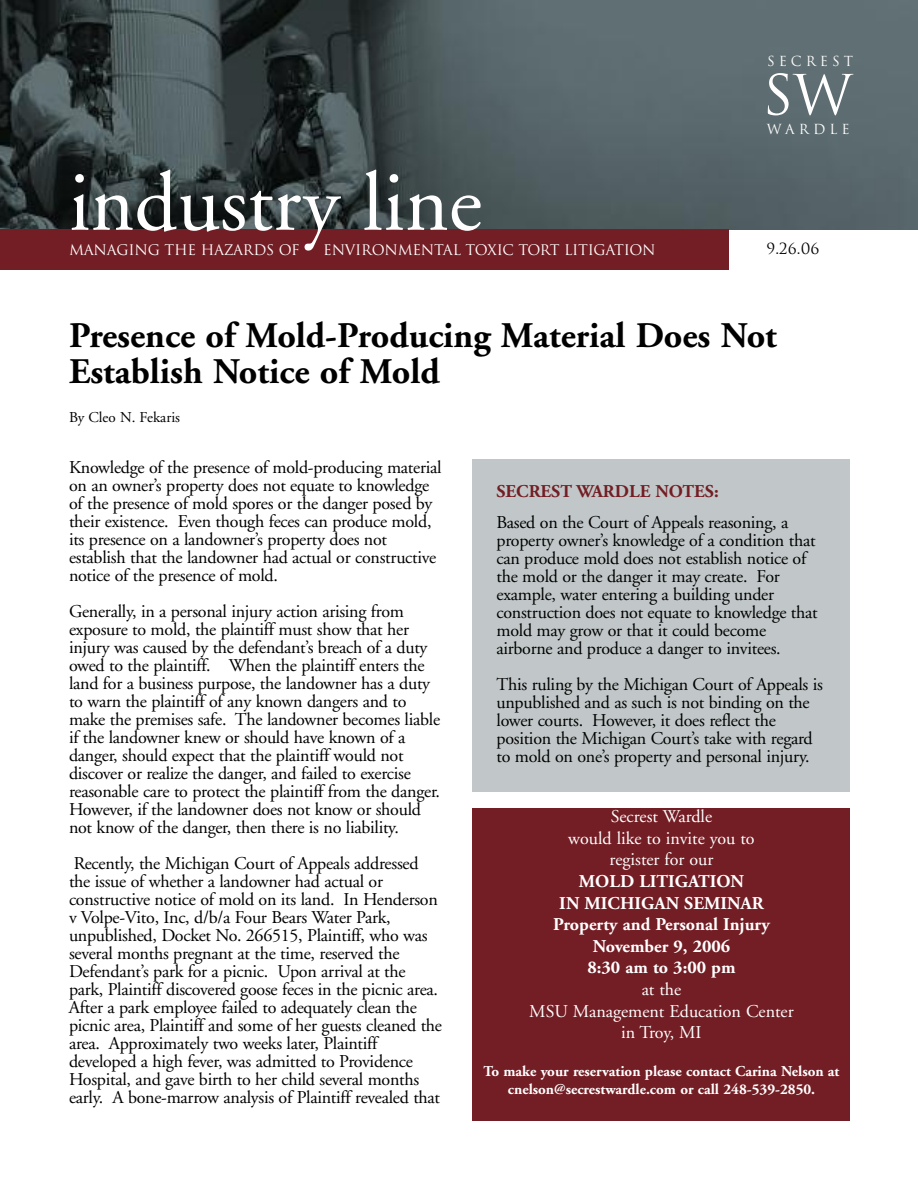
<style>
.page{position:relative;width:918px;height:1188px;background:#fff}
.page>*{position:absolute;margin:0;border:0;box-sizing:border-box;transform-origin:0 0}
.t1{font:84px "Adobe Garamond";color:#fff}
.t2{font:54px "Trajan";color:#fff}
.t3{font:700 36px/36px "Adobe Garamond";color:#000}
.t4{font:18px/18px "Adobe Garamond";letter-spacing:-.015em;color:#000}
.t5{font:18px/21.6px "Adobe Garamond";color:#fff;text-align:center}
.t6{font:700 18px/21.6px "Adobe Garamond";color:#fff;text-align:center}
.t7{font:700 18px "Adobe Garamond";color:#731d24}
.t8{font:700 15px/18px "Adobe Garamond";color:#fff;text-align:center}
.t9{font:15px "Adobe Garamond";color:#000}
.t10{font:15px "Trajan";color:#000}
.t11{font:14.25px "Trajan";letter-spacing:-.02em;color:#fff}
.t12{font:13.5px "Trajan";letter-spacing:.295em;color:#fff}
</style>
<div class="page">
<img style="left:0;top:0;width:918px;height:230px">
<div style="left:0;top:230px;width:729px;height:40px;background:#731d24"></div>
<div style="left:472px;top:459px;width:378px;height:333px;background:#c1c7c8"></div>
<div style="left:472px;top:808px;width:378px;height:312px;background:#731d24"></div>
<h1 class="t1" style="left:69px;top:170px;width:415px">industry line</h1>
<p class="t11" style="left:69px;top:242px;width:232px">MANAGING THE HAZARDS OF</p>
<p class="t11" style="left:323px;top:242px;width:334px">ENVIRONMENTAL TOXIC TORT LITIGATION</p>
<p class="t12" style="left:767px;top:53px;width:87px">SECREST</p>
<h2 class="t2" style="left:762px;top:64px;width:92px">SW</h2>
<p class="t12" style="left:767px;top:122px;width:84px">WARDLE</p>
<p class="t10" style="left:766px;top:240px;width:54px">9.26.06</p>
<h3 class="t3" style="left:69px;top:321px;width:709px">Presence of Mold-Producing Material Does Not<br>Establish Notice of Mold</h3>
<p class="t9" style="left:69px;top:411px;width:113px">By Cleo N. Fekaris</p>
<p class="t4" style="left:69px;top:460px;width:374px">Knowledge of the presence of mold-producing material on an owner’s property does not equate to knowledge of the presence of mold spores or the danger posed by their existence. Even though feces can produce mold, its presence on a landowner’s property does not establish that the landowner had actual or constructive notice of the presence of mold.</p>
<p class="t4" style="left:69px;top:604px;width:373px">Generally, in a personal injury action arising from exposure to mold, the plaintiff must show that her injury was caused by the defendant’s breach of a duty owed to the plaintiff. When the plaintiff enters the land for a business purpose, the landowner has a duty to warn the plaintiff of any known dangers and to make the premises safe. The landowner becomes liable if the landowner knew or should have known of a danger, should expect that the plaintiff would not discover or realize the danger, and failed to exercise reasonable care to protect the plaintiff from the danger.<br>However, if the landowner does not know or should not know of the danger, then there is no liability.</p>
<p class="t4" style="left:69px;top:856px;width:375px">Recently, the Michigan Court of Appeals addressed<br>the issue of whether a landowner had actual or constructive notice of mold on its land. In Henderson v Volpe-Vito, Inc, d/b/a Four Bears Water Park, unpublished, Docket No. 266515, Plaintiff, who was several months pregnant at the time, reserved the Defendant’s park for a picnic. Upon arrival at the park, Plaintiff discovered goose feces in the picnic area.<br>After a park employee failed to adequately clean the picnic area, Plaintiff and some of her guests cleaned the area. Approximately two weeks later, Plaintiff developed a high fever, was admitted to Providence Hospital, and gave birth to her child several months early. A bone-marrow analysis of Plaintiff revealed that</p>
<p class="t7" style="left:496px;top:484px;width:224px">SECREST WARDLE NOTES:</p>
<p class="t4" style="left:496px;top:515px;width:323px">Based on the Court of Appeals reasoning, a property owner’s knowledge of a condition that can produce mold does not establish notice of the mold or the danger it may create. For example, water entering a building under construction does not equate to knowledge that mold may grow or that it could become airborne and produce a danger to invitees.</p>
<p class="t4" style="left:496px;top:677px;width:328px">This ruling by the Michigan Court of Appeals is unpublished and as such is not binding on the lower courts. However, it does reflect the position the Michigan Court’s take with regard to mold on one’s property and personal injury.</p>
<p class="t5" style="left:568px;top:807px;width:188px">Secrest Wardle<br>would like to invite you to register for our</p>
<p class="t6" style="left:553px;top:872px;width:218px">MOLD LITIGATION<br>IN MICHIGAN SEMINAR<br>Property and Personal Injury<br>November 9, 2006<br>8:30 am to 3:00 pm</p>
<p class="t5" style="left:529px;top:980px;width:266px">at the<br>MSU Management Education Center in Troy, MI</p>
<p class="t8" style="left:484px;top:1063px;width:357px">To make your reservation please contact Carina Nelson at cnelson@secrestwardle.com or call 248-539-2850.</p>
</div>
